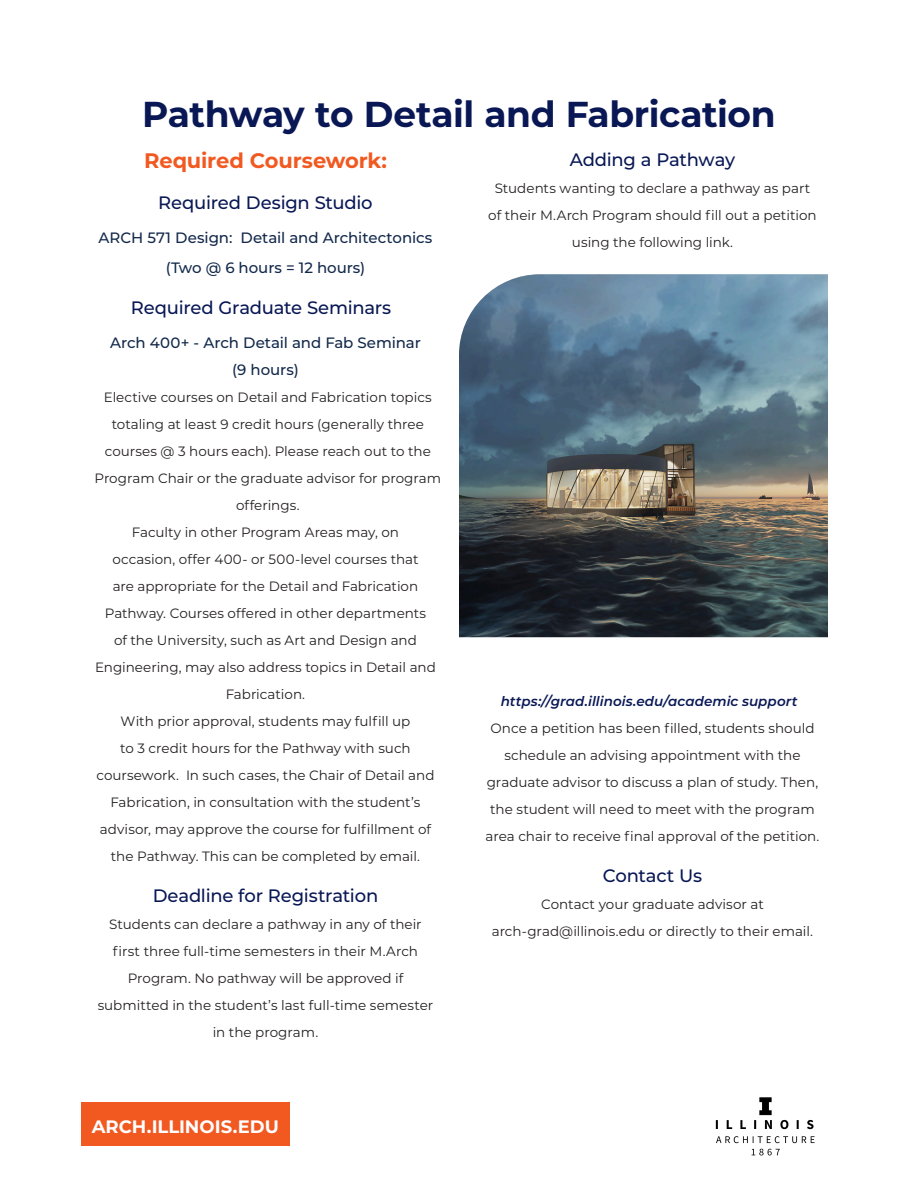
<style>
.page{position:relative;width:918px;height:1188px;background:#fff}
.page>*{position:absolute;margin:0;border:0;box-sizing:border-box;transform-origin:0 0}
.t1{font:700 36px "Montserrat";letter-spacing:-.015em;color:#091855}
.t2{font:700 21px "Montserrat";letter-spacing:-.01em;color:#f15921}
.t3{font:500 18px "Montserrat";letter-spacing:-.015em;color:#091855}
.footer_URL{font:700 18px "Montserrat";color:#fff}
.t4{font:500 15px/30px "Montserrat";letter-spacing:-.005em;color:#13294b;text-align:center}
.Body_Text{font:13.5px/27px "Montserrat";color:#231f20;text-align:center}
.Body_Text-2{font:italic 600 13.5px "Montserrat";letter-spacing:.005em;color:#091855}
</style>
<div class="page">
<div style="left:81px;top:1103px;width:209px;height:43px;background:#f15921"></div>
<img style="left:715px;top:1097px;width:100px;height:59px">
<img style="left:459px;top:274px;width:369px;height:363px">
<h1 class="t1" style="left:142px;top:89px;width:635px">Pathway to Detail and Fabrication</h1>
<h2 class="t2" style="left:144px;top:145px;width:244px">Required Coursework:</h2>
<h3 class="t3" style="left:158px;top:190px;width:216px">Required Design Studio</h3>
<h4 class="t4" style="left:99px;top:222px;width:335px">ARCH 571 Design: Detail and Architectonics (Two @ 6 hours = 12 hours)</h4>
<h3 class="t3" style="left:131px;top:295px;width:262px">Required Graduate Seminars</h3>
<h4 class="t4" style="left:110px;top:328px;width:312px;line-height:27px">Arch 400+ - Arch Detail and Fab Seminar (9 hours)</h4>
<h3 class="Body_Text" style="left:104px;top:383px;width:329px">Elective courses on Detail and Fabrication topics</h3>
<h3 class="Body_Text" style="left:95px;top:410px;width:348px">totaling at least 9 credit hours (generally three courses @ 3 hours each). Please reach out to the Program Chair or the graduate advisor for program offerings.</h3>
<p class="Body_Text" style="left:95px;top:518px;width:342px">Faculty in other Program Areas may, on<br>occasion, offer 400- or 500-level courses that<br>are appropriate for the Detail and Fabrication Pathway. Courses offered in other departments<br>of the University, such as Art and Design and Engineering, may also address topics in Detail and Fabrication.</p>
<p class="Body_Text" style="left:96px;top:707px;width:340px">With prior approval, students may fulfill up<br>to 3 credit hours for the Pathway with such coursework. In such cases, the Chair of Detail and Fabrication, in consultation with the student’s advisor, may approve the course for fulfillment of the Pathway. This can be completed by email.</p>
<h3 class="t3" style="left:153px;top:883px;width:227px">Deadline for Registration</h3>
<h4 class="Body_Text" style="left:98px;top:910px;width:337px">Students can declare a pathway in any of their first three full-time semesters in their M.Arch Program. No pathway will be approved if submitted in the student’s last full-time semester in the program.</h4>
<h3 class="t3" style="left:570px;top:147px;width:167px">Adding a Pathway</h3>
<p class="Body_Text" style="left:488px;top:174px;width:330px">Students wanting to declare a pathway as part of their M.Arch Program should fill out a petition using the following link.</p>
<p class="Body_Text-2" style="left:501px;top:692px;width:298px">https://grad.illinois.edu/academic support</p>
<p class="Body_Text" style="left:486px;top:714px;width:335px">Once a petition has been filled, students should schedule an advising appointment with the graduate advisor to discuss a plan of study. Then, the student will need to meet with the program area chair to receive final approval of the petition.</p>
<h3 class="t3" style="left:603px;top:863px;width:101px">Contact Us</h3>
<h3 class="Body_Text" style="left:492px;top:890px;width:323px">Contact your graduate advisor at arch-grad@illinois.edu or directly to their email.</h3>
<h2 class="footer_URL" style="left:92px;top:1114px;width:189px">ARCH.ILLINOIS.EDU</h2>
</div>
